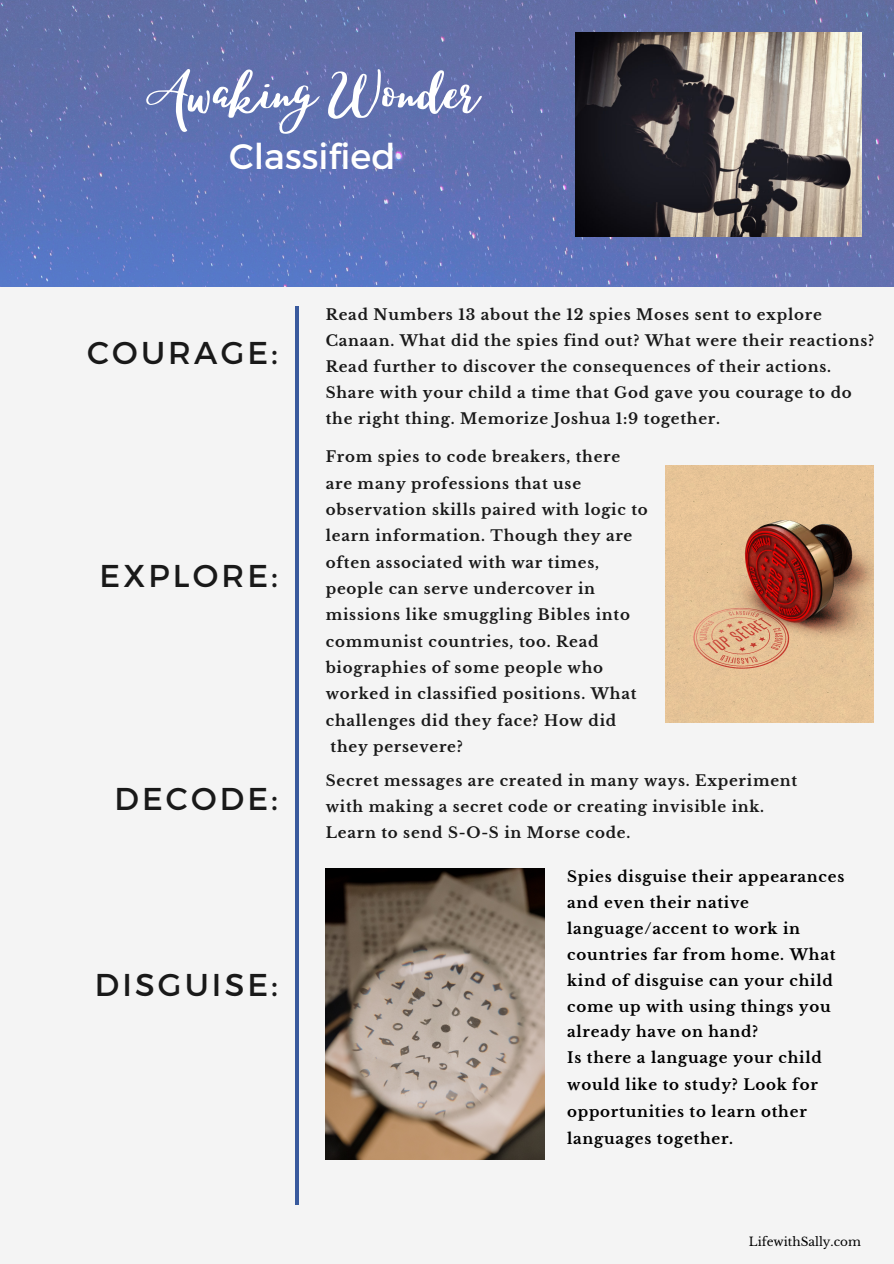
<style>
.page{position:relative;width:894px;height:1264px;background:#fff}
.page>*{position:absolute;margin:0;border:0;box-sizing:border-box;transform-origin:0 0}
.t1{font:70.8px "Lucky Dip Caitlin";color:#fff}
.t2{font:35.4px "Montserrat";color:#fff}
.t3{font:31.5px "Montserrat";letter-spacing:.1em;color:#191919}
.t4{font:700 15px/26px "Libre Baskerville";letter-spacing:.05em;color:#191919}
.t5{font:700 15px/26px "Libre Baskerville";letter-spacing:.05em;color:#000}
.t6{font:12px "Libre Baskerville";color:#000}
</style>
<div class="page">
<div style="left:0;top:0;width:893px;height:1263px;background:#f4f4f4"></div>
<img style="left:0;top:0;width:893px;height:286px">
<hr style="left:296px;top:306px;width:3px;height:899px;background:#395a9d">
<img style="left:326px;top:868px;width:218px;height:291px">
<img style="left:665px;top:465px;width:208px;height:257px">
<img style="left:575px;top:32px;width:285px;height:204px">
<p class="t1" style="left:146px;top:55px;width:335px">AwakingWonder</p>
<p class="t2" style="left:229px;top:133px;width:168px">Classified</p>
<p class="t3" style="left:87px;top:332px;width:192px">COURAGE:</p>
<p class="t3" style="left:99px;top:555px;width:180px">EXPLORE:</p>
<p class="t3" style="left:114px;top:778px;width:165px">DECODE:</p>
<p class="t3" style="left:95px;top:964px;width:184px">DISGUISE:</p>
<p class="t4" style="left:326px;top:302px;width:550px">Read Numbers 13 about the 12 spies Moses sent to explore Canaan. What did the spies find out? What were their reactions?<br>Read further to discover the consequences of their actions.<br>Share with your child a time that God gave you courage to do the right thing. Memorize Joshua 1:9 together.</p>
<p class="t4" style="left:326px;top:444px;width:296px">From spies to code breakers, there</p>
<p class="t4" style="left:326px;top:470px;width:257px">are many professions that use</p>
<p class="t4" style="left:326px;top:497px;width:323px">observation skills paired with logic to</p>
<p class="t4" style="left:326px;top:523px;width:308px">learn information. Though they are</p>
<p class="t4" style="left:326px;top:549px;width:275px">often associated with war times,</p>
<p class="t4" style="left:326px;top:575px;width:271px">people can serve undercover in</p>
<p class="t4" style="left:326px;top:602px;width:305px">missions like smuggling Bibles into</p>
<p class="t4" style="left:326px;top:628px;width:274px">communist countries, too. Read</p>
<p class="t4" style="left:326px;top:654px;width:279px">biographies of some people who</p>
<p class="t4" style="left:326px;top:681px;width:312px">worked in classified positions. What</p>
<p class="t4" style="left:326px;top:707px;width:292px">challenges did they face? How did</p>
<p class="t4" style="left:330px;top:733px;width:134px">they persevere?</p>
<p class="t4" style="left:326px;top:768px;width:473px">Secret messages are created in many ways. Experiment with making a secret code or creating invisible ink.<br>Learn to send S-O-S in Morse code.</p>
<p class="t5" style="left:567px;top:863px;width:278px">Spies disguise their appearances and even their native language/accent to work in countries far from home. What kind of disguise can your child come up with using things you already have on hand?</p>
<p class="t5" style="left:567px;top:1044px;width:256px;line-height:27px">Is there a language your child would like to study? Look for opportunities to learn other languages together.</p>
<p class="t6" style="left:748px;top:1234px;width:113px">LifewithSally.com</p>
</div>
